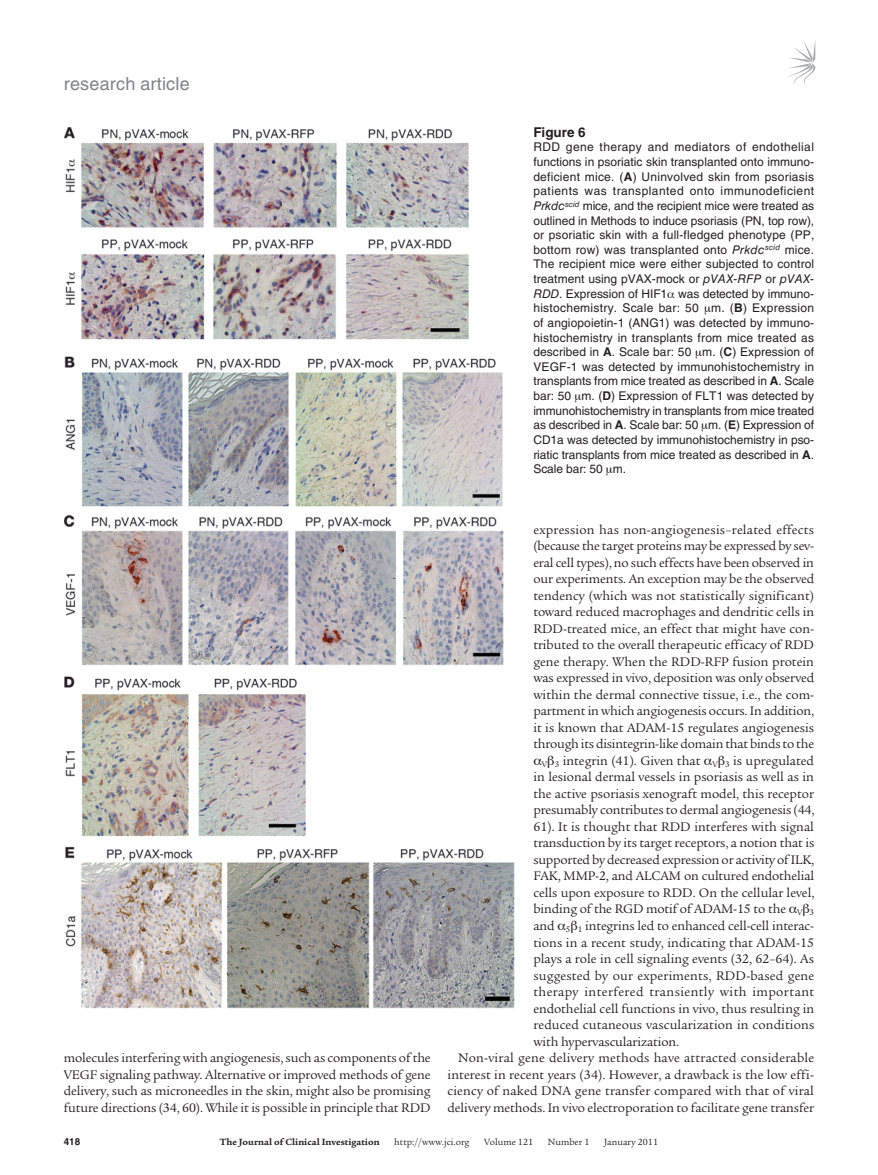
<style>
.page{position:relative;width:878px;height:1175px;background:#fff}
.page>*{position:absolute;margin:0;border:0;box-sizing:border-box;transform-origin:0 0}
.t1{font:18px "Helvetica LT Std";letter-spacing:.01em;color:#808285}
.t2{font:13.5px/16.5px "Legacy Serif Std";letter-spacing:-.005em;color:#231f20;text-align:justify}
.t3{font:13.5px "Legacy Serif Std";letter-spacing:.015em;color:#231f20}
.t4{font:13.5px "Legacy Serif Std";letter-spacing:.03em;color:#231f20}
.t5{font:700 13.5px "Helvetica LT Std";color:#231f20}
.t6{font:12px/14.5px "Helvetica LT Std";letter-spacing:-.005em;color:#231f20;text-align:justify}
.t7{font:9.75px "Legacy Serif Std";color:#231f20}
.t8{font:700 9.75px "Legacy Serif Std";color:#231f20}
.t9{font:700 9.75px "Helvetica LT Std";color:#231f20}
.s1{font-weight:700}
.s2{font-style:italic}
</style>
<div class="page">
<svg style="left:789px;top:42px;width:26px;height:43px"></svg>
<img style="left:64px;top:127px;width:451px;height:882px">
<h1 class="t1" style="left:64px;top:73px;width:127px">research article</h1>
<p class="t5" style="left:533px;top:124px;width:54px">Figure 6</p>
<p class="t6" style="left:533px;top:140px;width:282px">RDD gene therapy and mediators of endothelial functions in psoriatic skin transplanted onto immuno&shy;deficient mice. (<span class="s1">A</span>) Uninvolved skin from psoriasis patients was transplanted onto immuno-deficient <span class="s2">Prkdc</span><sup>scid</sup> mice, and the recipient mice were treated as outlined in Methods to induce psoriasis (PN, top row), or psoriatic skin with a full-fledged phenotype (PP, bottom row) was transplanted onto <span class="s2">Prkdc</span><sup>scid</sup> mice.<br>The recipient mice were either subjected to control treatment using pVAX-mock or <span class="s2">pVAX-RFP</span> or <span class="s2">pVAX-RDD</span>. Expression of HIF1 was detected by immuno&shy;histo-chemistry. Scale bar: 50 m. (<span class="s1">B</span>) Expression of angiopoietin-1 (ANG1) was detected by immuno&shy;histo-chemistry in transplants from mice treated as described in <span class="s1">A</span>. Scale bar: 50 m. (<span class="s1">C</span>) Expression of VEGF-1 was detected by immuno-histochemistry in transplants from mice treated as described in <span class="s1">A</span>. Scale bar: 50 m. (<span class="s1">D</span>) Expression of FLT1 was detected by immuno-histo-chemistry in transplants from mice treated as described in <span class="s1">A</span>. Scale bar: 50 m. (<span class="s1">E</span>) Expression of CD1a was detected by immuno-histochemistry in pso&shy;riatic transplants from mice treated as described in <span class="s1">A</span>.<br>Scale bar: 50 m.</p>
<p class="t2" style="left:64px;top:1049px;width:368px">molecules interfering with angiogenesis, such as components of the VEGF signaling pathway. Alternative or improved methods of gene delivery, such as microneedles in the skin, might also be promising future directions (34, 60). While it is possible in principle that RDD</p>
<p class="t3" style="left:533px;top:522px;width:282px">expression has non-angiogenesis–related effects</p>
<p class="t2" style="left:533px;top:538px;width:282px">(because the target proteins may be expressed by sev-</p>
<p class="t2" style="left:533px;top:554px;width:282px">eral cell types), no such effects have been observed in</p>
<p class="t2" style="left:533px;top:571px;width:282px">our experiments. An exception may be the observed</p>
<p class="t2" style="left:533px;top:587px;width:282px">tendency (which was not statistically significant)</p>
<p class="t2" style="left:533px;top:604px;width:282px">toward reduced macrophages and dendritic cells in</p>
<p class="t2" style="left:533px;top:620px;width:282px">RDD-treated mice, an effect that might have con-</p>
<p class="t2" style="left:533px;top:637px;width:282px">tributed to the overall therapeutic efficacy of RDD</p>
<p class="t2" style="left:533px;top:653px;width:282px">gene therapy. When the RDD-RFP fusion protein</p>
<p class="t2" style="left:533px;top:670px;width:282px">was expressed in vivo, deposition was only observed</p>
<p class="t2" style="left:533px;top:686px;width:282px">within the dermal connective tissue, i.e., the com-</p>
<p class="t2" style="left:533px;top:703px;width:282px">partment in which angiogenesis occurs. In addition,</p>
<p class="t2" style="left:533px;top:719px;width:282px">it is known that ADAM-15 regulates angiogenesis</p>
<p class="t2" style="left:533px;top:736px;width:282px">through its disintegrin-like domain that binds to the</p>
<p class="t2" style="left:542px;top:752px;width:274px"><sub>V</sub> <sub>3</sub> integrin (41). Given that <sub>V</sub> <sub>3</sub> is upregulated</p>
<p class="t2" style="left:533px;top:769px;width:282px">in lesional dermal vessels in psoriasis as well as in</p>
<p class="t2" style="left:533px;top:785px;width:282px">the active psoriasis xenograft model, this receptor</p>
<p class="t2" style="left:533px;top:802px;width:282px">presumably contributes to dermal angiogenesis (44,</p>
<p class="t2" style="left:533px;top:818px;width:282px">61). It is thought that RDD interferes with signal</p>
<p class="t2" style="left:533px;top:835px;width:282px">transduction by its target receptors, a notion that is</p>
<p class="t2" style="left:533px;top:851px;width:282px">supported by decreased expression or activity of ILK,</p>
<p class="t2" style="left:533px;top:868px;width:282px">FAK, MMP-2, and ALCAM on cultured endothelial</p>
<p class="t2" style="left:533px;top:884px;width:282px">cells upon exposure to RDD. On the cellular level,</p>
<p class="t2" style="left:533px;top:901px;width:282px">binding of the RGD motif of ADAM-15 to the <sub>V</sub> <sub>3</sub></p>
<p class="t2" style="left:533px;top:917px;width:282px">and <sub>5</sub> <sub>1</sub> integrins led to enhanced cell-cell interac-</p>
<p class="t2" style="left:533px;top:934px;width:282px">tions in a recent study, indicating that ADAM-15</p>
<p class="t2" style="left:533px;top:950px;width:282px">plays a role in cell signaling events (32, 62–64). As</p>
<p class="t3" style="left:533px;top:967px;width:282px">suggested by our experiments, RDD-based gene</p>
<p class="t4" style="left:533px;top:984px;width:282px">therapy interfered transiently with important</p>
<p class="t2" style="left:533px;top:1000px;width:282px">endothelial cell functions in vivo, thus resulting in</p>
<p class="t2" style="left:533px;top:1016px;width:282px">reduced cutaneous vascularization in conditions</p>
<p class="t2" style="left:533px;top:1033px;width:147px">with hypervascularization.</p>
<p class="t3" style="left:458px;top:1050px;width:357px">Non-viral gene delivery methods have attracted considerable</p>
<p class="t2" style="left:447px;top:1066px;width:368px">interest in recent years (34). However, a drawback is the low effi-</p>
<p class="t2" style="left:447px;top:1082px;width:368px">ciency of naked DNA gene transfer compared with that of viral</p>
<p class="t2" style="left:447px;top:1099px;width:368px">delivery methods. In vivo electroporation to facilitate gene transfer</p>
<p class="t9" style="left:64px;top:1135px;width:18px">418</p>
<p class="t8" style="left:220px;top:1135px;width:161px">The Journal of Clinical Investigation</p>
<p class="t7" style="left:394px;top:1136px;width:77px">http://www.jci.org</p>
<p class="t7" style="left:484px;top:1136px;width:50px">Volume 121</p>
<p class="t7" style="left:548px;top:1136px;width:43px">Number 1</p>
<p class="t7" style="left:604px;top:1136px;width:55px">January 2011</p>
</div>
